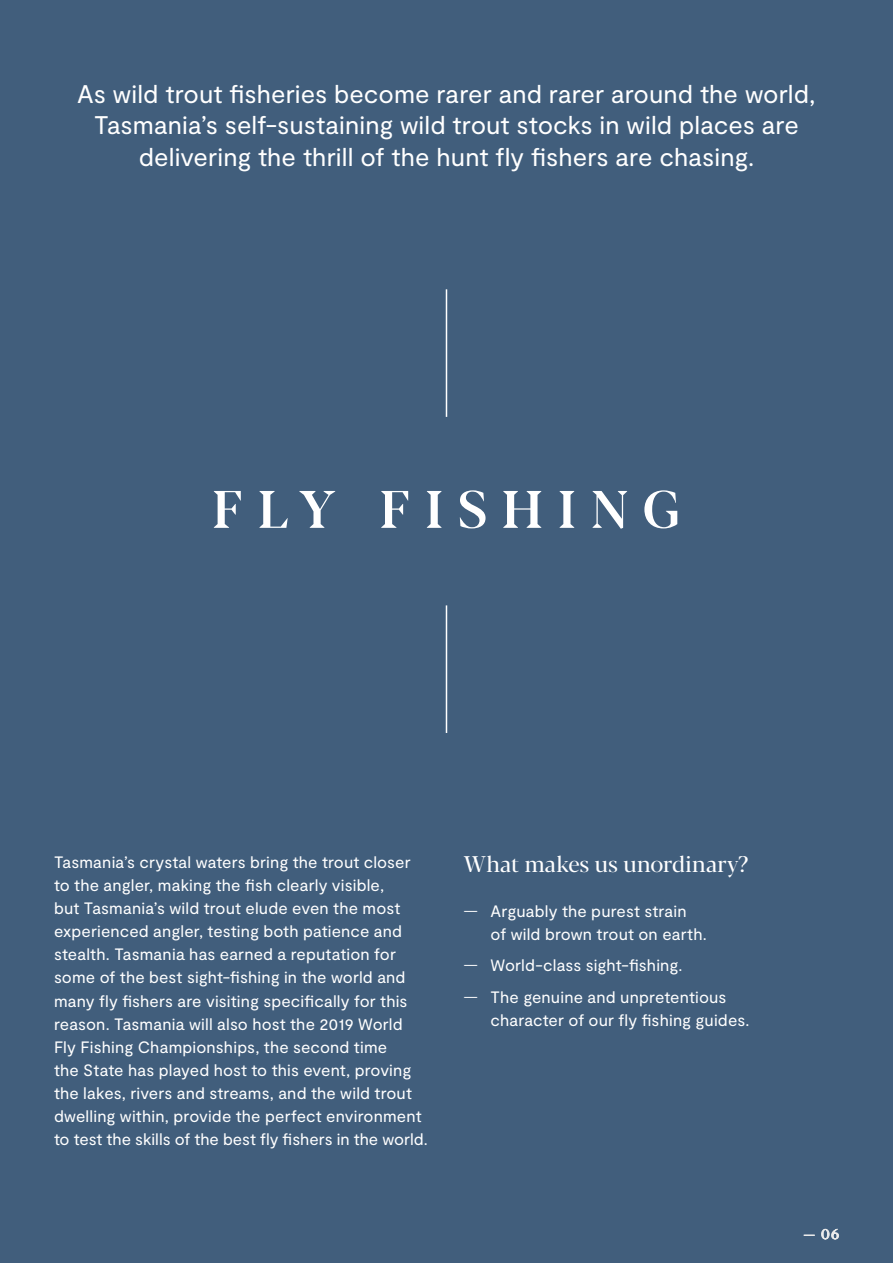
<style>
.page{position:relative;width:893px;height:1263px;background:#415e7c}
.page>*{position:absolute;margin:0;border:0;box-sizing:border-box;transform-origin:0 0}
.t1{font:500 52.5px "Blacker Display";letter-spacing:.295em;color:#fff}
.t2{font:25.5px/31.5px "Moderat";letter-spacing:.005em;color:#fff;text-align:center}
.t3{font:22.5px "Blacker Display";color:#fff}
.t4{font:16.5px/23.1px "Moderat";letter-spacing:.01em;color:#fff}
.t5{font:13.5px "Blacker Display";color:#fff}
.s1{font-weight:300;font-size:18px}
.s2{font-weight:500}
</style>
<div class="page">
<svg style="left:821px;top:1229px;width:18px;height:10px"></svg>
<hr style="left:446px;top:289px;width:1px;height:128px;background:#fff">
<hr style="left:446px;top:605px;width:1px;height:128px;background:#fff">
<h2 class="t2" style="left:77px;top:79px;width:740px">As wild trout fisheries become rarer and rarer around the world,<br>Tasmania’s self-sustaining wild trout stocks in wild places are delivering the thrill of the hunt fly fishers are chasing.</h2>
<h1 class="t1" style="left:213px;top:477px;width:469px">FLY FISHING</h1>
<p class="t4" style="left:54px;top:851px;width:375px">Tasmania’s crystal waters bring the trout closer to the angler, making the fish clearly visible,<br>but Tasmania’s wild trout elude even the most experienced angler, testing both patience and stealth. Tasmania has earned a reputation for some of the best sight-fishing in the world and many fly fishers are visiting specifically for this reason. Tasmania will also host the 2019 World Fly Fishing Championships, the second time<br>the State has played host to this event, proving the lakes, rivers and streams, and the wild trout dwelling within, provide the perfect environment to test the skills of the best fly fishers in the world.</p>
<h3 class="t3" style="left:463px;top:850px;width:287px">What makes us unordinary?</h3>
<p class="t4" style="left:490px;top:900px;width:218px;text-indent:-27px"><span class="s1">—</span> Arguably the purest strain<br>of wild brown trout on earth.</p>
<p class="t4" style="left:463px;top:954px;width:220px"><span class="s1">—</span> World-class sight-fishing.</p>
<p class="t4" style="left:490px;top:986px;width:261px;text-indent:-27px"><span class="s1">—</span> The genuine and unpretentious character of our fly fishing guides.</p>
<p class="t5" style="left:804px;top:1226px;width:37px"><span class="s2">—</span> 06</p>
</div>
